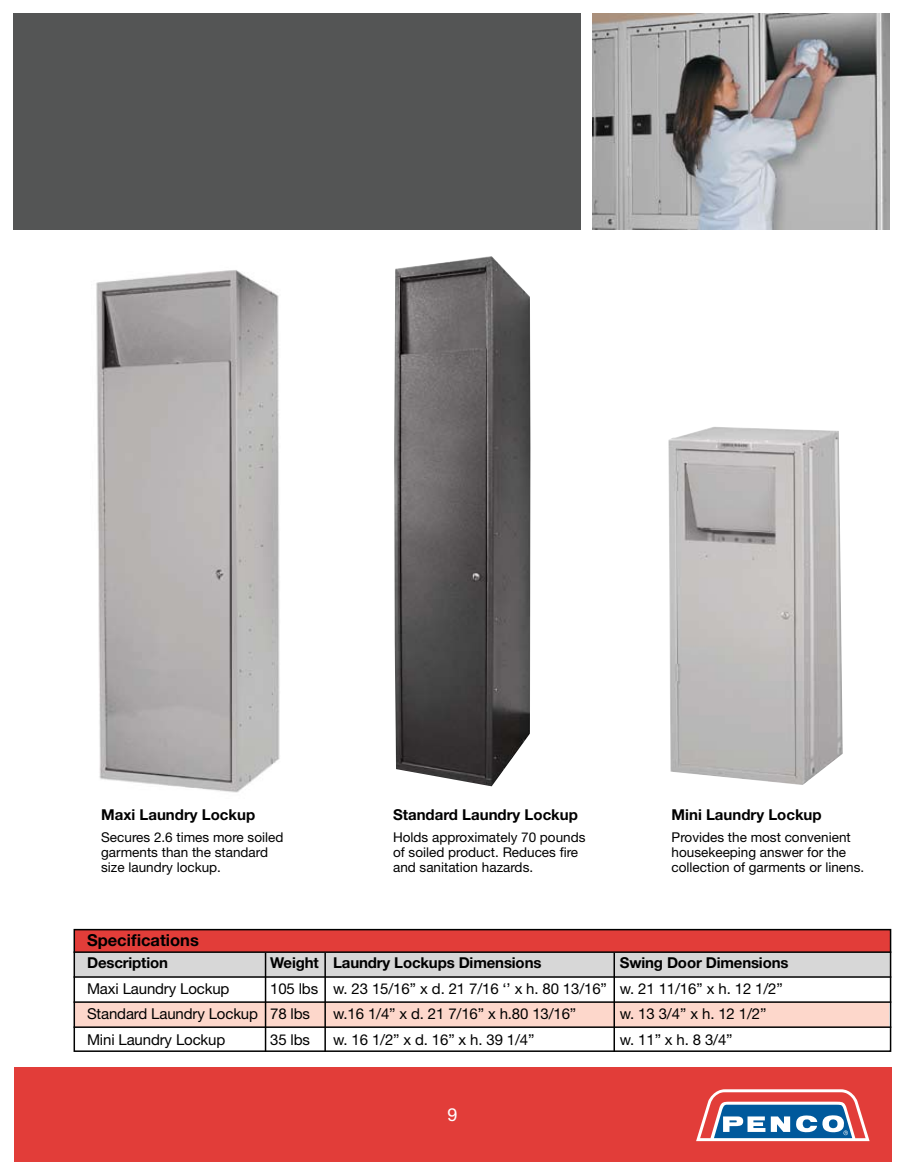
<style>
.page{position:relative;width:905px;height:1175px;background:#fff}
.page>*{position:absolute;margin:0;border:0;box-sizing:border-box;transform-origin:0 0}
.t1{font:18px "Helvetica Neue";color:#fff}
.t2{font:700 16.5px "Helvetica Neue";color:#000}
.t3{font:15px/25.5px "Helvetica Neue";letter-spacing:-.01em;color:#000}
.t4{font:700 15px "Helvetica Neue";letter-spacing:-.01em;color:#000}
.t5{font:13.5px/15px "Helvetica Neue";color:#000}
</style>
<div class="page">
<div style="left:14px;top:1066px;width:877px;height:95px;background:#e23d39"></div>
<svg style="left:696px;top:1089px;width:174px;height:53px"></svg>
<div style="left:14px;top:14px;width:566px;height:216px;background:#545555"></div>
<img style="left:668px;top:427px;width:174px;height:358px">
<img style="left:96px;top:270px;width:184px;height:523px">
<img style="left:394px;top:256px;width:136px;height:530px">
<div style="left:74px;top:1002px;width:815px;height:24px;background:#fdd7cb"></div>
<div style="left:74px;top:952px;width:815px;height:24px;background:#d7d7d7"></div>
<div style="left:74px;top:930px;width:815px;height:21px;background:#e23d39"></div>
<hr style="left:74px;top:976px;width:817px;height:1px;background:#000">
<hr style="left:74px;top:951px;width:817px;height:1px;background:#000">
<hr style="left:74px;top:1001px;width:817px;height:1px;background:#000">
<hr style="left:74px;top:1026px;width:817px;height:2px;background:#000">
<div style="left:74px;top:928px;width:817px;height:124px;border:2px solid #000"></div>
<hr style="left:265px;top:952px;width:1px;height:100px;background:#000">
<hr style="left:324px;top:952px;width:2px;height:100px;background:#000">
<hr style="left:613px;top:952px;width:2px;height:100px;background:#000">
<img style="left:592px;top:14px;width:298px;height:216px">
<p class="t4" style="left:101px;top:805px;width:155px">Maxi Laundry Lockup</p>
<p class="t4" style="left:393px;top:805px;width:186px">Standard Laundry Lockup</p>
<p class="t5" style="left:393px;top:829px;width:194px">Holds approximately 70 pounds of soiled product. Reduces fire and sanitation hazards.</p>
<p class="t5" style="left:101px;top:829px;width:184px">Secures 2.6 times more soiled garments than the standard size laundry lockup.</p>
<p class="t2" style="left:87px;top:930px;width:113px">Specifications</p>
<p class="t4" style="left:671px;top:805px;width:152px">Mini Laundry Lockup</p>
<p class="t5" style="left:671px;top:829px;width:194px">Provides the most convenient housekeeping answer for the collection of garments or linens.</p>
<p class="t4" style="left:87px;top:953px;width:82px">Description</p>
<p class="t4" style="left:270px;top:953px;width:273px">Weight Laundry Lockups Dimensions</p>
<p class="t4" style="left:620px;top:953px;width:170px">Swing Door Dimensions</p>
<p class="t3" style="left:87px;top:975px;width:144px">Maxi Laundry Lockup</p>
<p class="t3" style="left:87px;top:975px;width:697px;text-indent:183px">105 lbs w. 23 15/16’’ x d. 21 7/16 ‘’ x h. 80 13/16” w. 21 11/16’’ x h. 12 1/2”<br>Standard Laundry Lockup 78 lbs</p>
<p class="t3" style="left:333px;top:1001px;width:245px">w.16 1/4” x d. 21 7/16” x h.80 13/16”</p>
<p class="t3" style="left:620px;top:1001px;width:148px">w. 13 3/4’’ x h. 12 1/2”</p>
<p class="t3" style="left:87px;top:1026px;width:140px">Mini Laundry Lockup</p>
<p class="t3" style="left:270px;top:1026px;width:41px">35 lbs</p>
<p class="t3" style="left:333px;top:1026px;width:203px">w. 16 1/2” x d. 16” x h. 39 1/4”</p>
<p class="t3" style="left:620px;top:1026px;width:114px">w. 11” x h. 8 3/4”</p>
<p class="t1" style="left:447px;top:1103px;width:12px">9</p>
</div>
